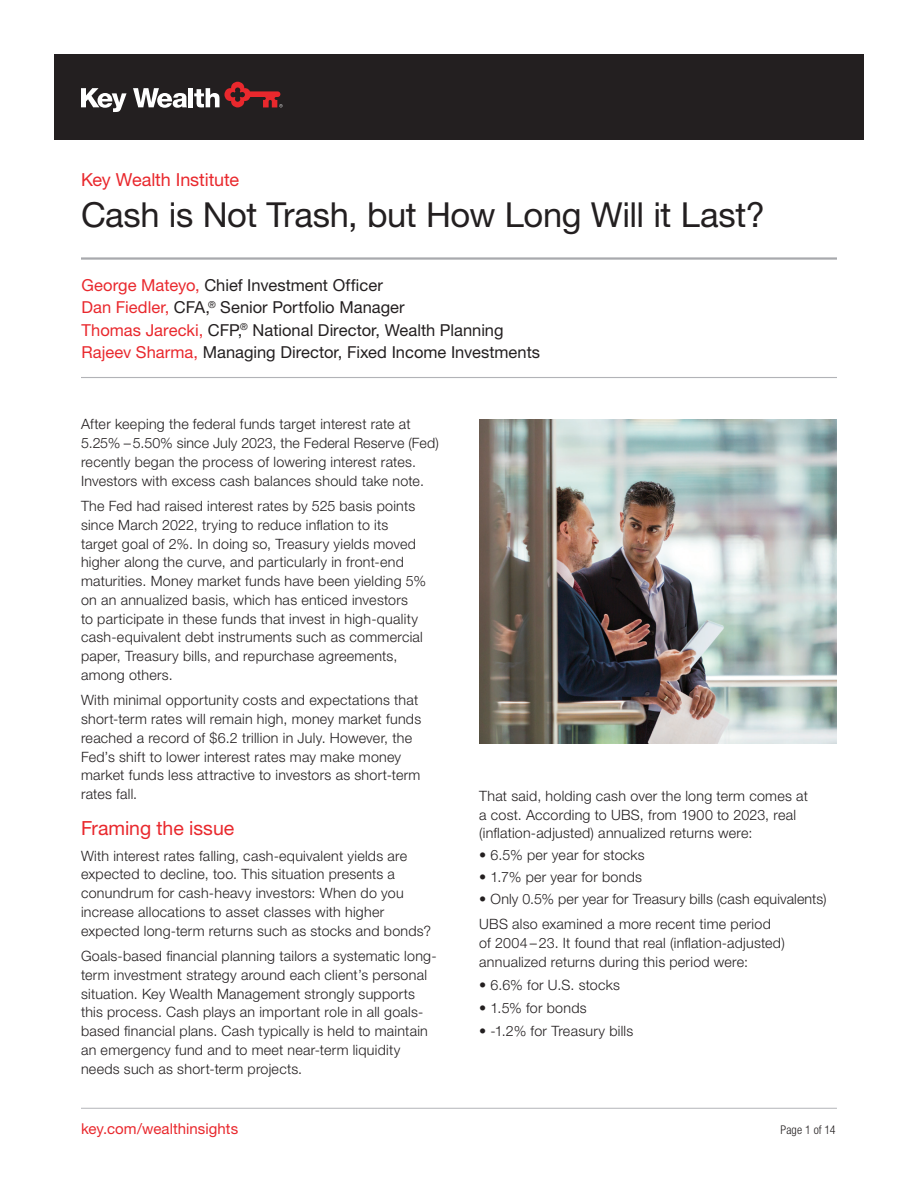
<style>
.page{position:relative;width:918px;height:1188px;background:#fff}
.page>*{position:absolute;margin:0;border:0;box-sizing:border-box;transform-origin:0 0}
._2__Headline_Title_-_23_25_Roman{font:34.5px "Helvetica Neue LT Std";letter-spacing:-.01em;color:#231f20}
._05__Subhead_1_-_13_15_Roman__Red{font:19.5px "Helvetica Neue LT Std";letter-spacing:-.005em;color:#e9282d}
.KWI_Eyebrow_-_12_13_Roman_Red{font:18px "Helvetica Neue LT Std";letter-spacing:-.005em;color:#e9282d}
.Author_Byline_11_14_Roman{font:16.5px "Helvetica Neue LT Std";color:#231f20}
._90__Bottom_URL_-_10_12_Roman__Red{font:15px "Helvetica Neue LT Std";letter-spacing:.005em;color:#e9282d}
._04__Body_Text_-_9_5_12_5_Light{font:300 14.25px/18.8px "Helvetica Neue LT Std";letter-spacing:.02em;color:#231f20}
._80__Bottom_Page_Number_8_9_Light_Cond{font:300 condensed 12px "Helvetica Neue LT Std";letter-spacing:.005em;color:#231f20}
.s1{color:#e9282d}
</style>
<div class="page">
<hr style="left:81px;top:1108px;width:756px;height:1px;background:#bcbdc0">
<hr style="left:81px;top:257px;width:756px;height:3px;background:#a8a9ad">
<div style="left:54px;top:54px;width:810px;height:86px;background:#231f20"></div>
<svg style="left:81px;top:88px;width:46px;height:24px"></svg>
<svg style="left:133px;top:88px;width:54px;height:20px"></svg>
<div style="left:188px;top:88px;width:5px;height:19px;background:#fff"></div>
<svg style="left:194px;top:82px;width:89px;height:25px"></svg>
<hr style="left:81px;top:377px;width:756px;height:1px;background:#b2b3b7">
<img style="left:479px;top:419px;width:358px;height:324px">
<p class="KWI_Eyebrow_-_12_13_Roman_Red" style="left:81px;top:169px;width:160px">Key Wealth Institute</p>
<p class="_2__Headline_Title_-_23_25_Roman" style="left:81px;top:194px;width:685px">Cash is Not Trash, but How Long Will it Last?</p>
<p class="Author_Byline_11_14_Roman" style="left:82px;top:275px;width:303px"><span class="s1">George Mateyo,</span> Chief Investment Officer</p>
<p class="Author_Byline_11_14_Roman" style="left:82px;top:297px;width:325px"><span class="s1">Dan Fiedler,</span> CFA,<sup>®</sup> Senior Portfolio Manager</p>
<p class="Author_Byline_11_14_Roman" style="left:82px;top:320px;width:424px"><span class="s1">Thomas Jarecki,</span> CFP,<sup>®</sup> National Director, Wealth Planning</p>
<p class="Author_Byline_11_14_Roman" style="left:82px;top:342px;width:460px"><span class="s1">Rajeev Sharma,</span> Managing Director, Fixed Income Investments</p>
<p class="_04__Body_Text_-_9_5_12_5_Light" style="left:81px;top:415px;width:359px">After keeping the federal funds target interest rate at 5.25% –5.50% since July 2023, the Federal Reserve (Fed) recently began the process of lowering interest rates.<br>Investors with excess cash balances should take note.</p>
<p class="_04__Body_Text_-_9_5_12_5_Light" style="left:81px;top:496px;width:347px">The Fed had raised interest rates by 525 basis points since March 2022, trying to reduce inflation to its target goal of 2%. In doing so, Treasury yields moved higher along the curve, and particularly in front-end maturities. Money market funds have been yielding 5% on an annualized basis, which has enticed investors<br>to participate in these funds that invest in high-quality cash-equivalent debt instruments such as commercial paper, Treasury bills, and repurchase agreements, among others.</p>
<p class="_04__Body_Text_-_9_5_12_5_Light" style="left:81px;top:691px;width:342px">With minimal opportunity costs and expectations that short-term rates will remain high, money market funds reached a record of $6.2 trillion in July. However, the Fed’s shift to lower interest rates may make money market funds less attractive to investors as short-term rates fall.</p>
<p class="_05__Subhead_1_-_13_15_Roman__Red" style="left:81px;top:816px;width:155px">Framing the issue</p>
<p class="_04__Body_Text_-_9_5_12_5_Light" style="left:81px;top:846px;width:352px">With interest rates falling, cash-equivalent yields are expected to decline, too. This situation presents a conundrum for cash-heavy investors: When do you increase allocations to asset classes with higher expected long-term returns such as stocks and bonds?</p>
<p class="_04__Body_Text_-_9_5_12_5_Light" style="left:81px;top:946px;width:357px">Goals-based financial planning tailors a systematic long&shy;term investment strategy around each client’s personal situation. Key Wealth Management strongly supports this process. Cash plays an important role in all goals&shy;based financial plans. Cash typically is held to maintain an emergency fund and to meet near-term liquidity needs such as short-term projects.</p>
<p class="_04__Body_Text_-_9_5_12_5_Light" style="left:479px;top:786px;width:330px">That said, holding cash over the long term comes at a cost. According to UBS, from 1900 to 2023, real (inflation-adjusted) annualized returns were:</p>
<p class="_04__Body_Text_-_9_5_12_5_Light" style="left:479px;top:845px;width:167px">• 6.5% per year for stocks</p>
<p class="_04__Body_Text_-_9_5_12_5_Light" style="left:479px;top:867px;width:164px">• 1.7% per year for bonds</p>
<p class="_04__Body_Text_-_9_5_12_5_Light" style="left:479px;top:889px;width:349px">• Only 0.5% per year for Treasury bills (cash equivalents)</p>
<p class="_04__Body_Text_-_9_5_12_5_Light" style="left:479px;top:914px;width:307px">UBS also examined a more recent time period of 2004 – 23. It found that real (inflation-adjusted) annualized returns during this period were:</p>
<p class="_04__Body_Text_-_9_5_12_5_Light" style="left:479px;top:975px;width:142px">• 6.6% for U.S. stocks</p>
<p class="_04__Body_Text_-_9_5_12_5_Light" style="left:479px;top:998px;width:109px">• 1.5% for bonds</p>
<p class="_04__Body_Text_-_9_5_12_5_Light" style="left:479px;top:1022px;width:156px">• -1.2% for Treasury bills</p>
<p class="_90__Bottom_URL_-_10_12_Roman__Red" style="left:81px;top:1120px;width:159px">key.com/wealthinsights</p>
<p class="_80__Bottom_Page_Number_8_9_Light_Cond" style="left:781px;top:1123px;width:57px">Page 1 of 14</p>
</div>
